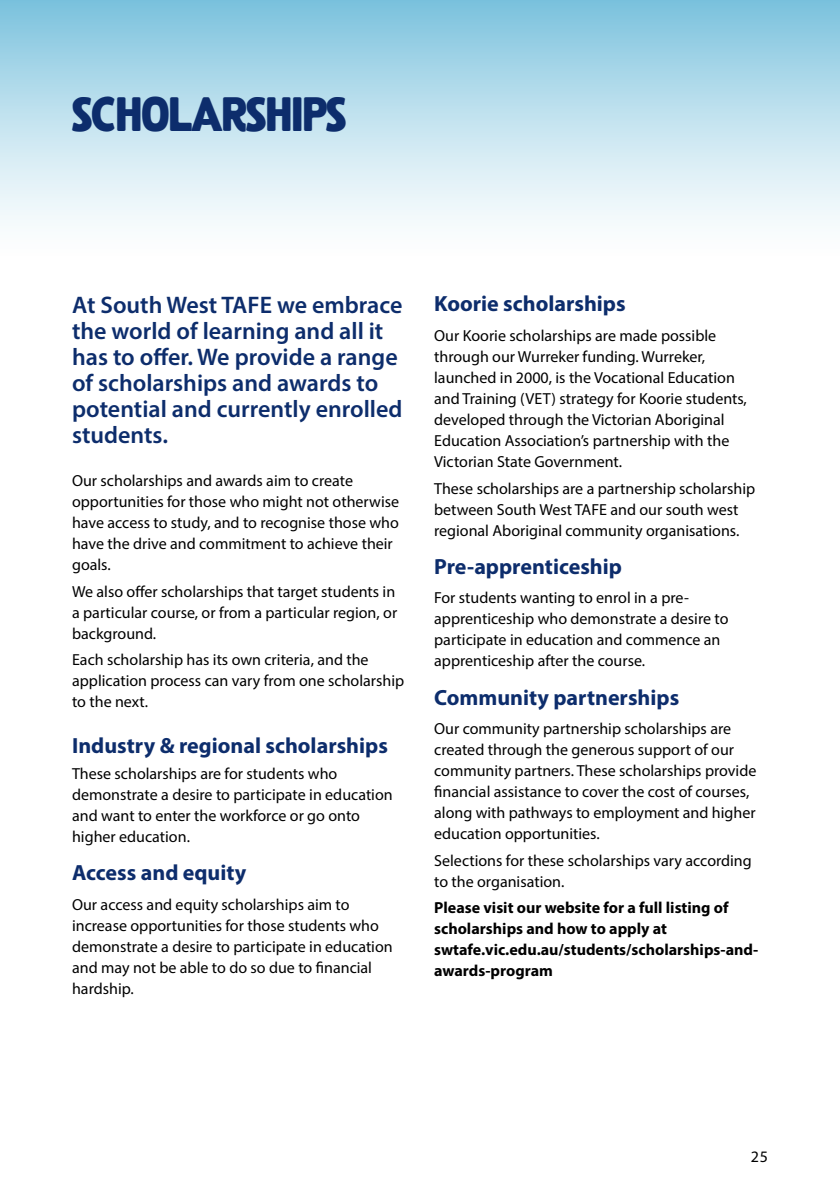
<style>
.page{position:relative;width:840px;height:1191px;background:#fff}
.page>*{position:absolute;margin:0;border:0;box-sizing:border-box;transform-origin:0 0}
.t1{font:condensed 48px "AI Oz Poster";color:#0d2d6c}
.t2{font:600 24px/26px "Myriad Pro";color:#0d2d6c}
.t3{font:700 22px "Myriad Pro";color:#0d2d6c}
.t4{font:16px/21px "Myriad Pro";color:#000}
.t5{font:700 16px/21px "Myriad Pro";color:#000}
</style>
<div class="page">
<div style="left:0;top:0;width:839px;height:257px;background:linear-gradient(to bottom,#80c4de,#fff)"></div>
<h1 class="t1" style="left:72px;top:85px;width:275px">SCHOLARSHIPS</h1>
<h2 class="t2" style="left:72px;top:291px;width:332px">At South West TAFE we embrace the world of learning and all it has to offer. We provide a range of scholarships and awards to potential and currently enrolled students.</h2>
<p class="t4" style="left:72px;top:470px;width:328px">Our scholarships and awards aim to create opportunities for those who might not otherwise have access to study, and to recognise those who have the drive and commitment to achieve their goals.</p>
<p class="t4" style="left:72px;top:580px;width:326px">We also offer scholarships that target students in a particular course, or from a particular region, or background.</p>
<p class="t4" style="left:72px;top:649px;width:333px">Each scholarship has its own criteria, and the application process can vary from one scholarship to the next.</p>
<h3 class="t3" style="left:72px;top:731px;width:317px">Industry &amp; regional scholarships</h3>
<p class="t4" style="left:72px;top:763px;width:322px">These scholarships are for students who demonstrate a desire to participate in education and want to enter the workforce or go onto higher education.</p>
<h3 class="t3" style="left:72px;top:858px;width:175px">Access and equity</h3>
<p class="t4" style="left:72px;top:894px;width:322px">Our access and equity scholarships aim to increase opportunities for those students who demonstrate a desire to participate in education and may not be able to do so due to financial hardship.</p>
<h3 class="t3" style="left:434px;top:290px;width:193px">Koorie scholarships</h3>
<p class="t4" style="left:434px;top:325px;width:314px">Our Koorie scholarships are made possible through our Wurreker funding. Wurreker, launched in 2000, is the Vocational Education and Training (VET) strategy for Koorie students, developed through the Victorian Aboriginal Education Association’s partnership with the Victorian State Government.</p>
<p class="t4" style="left:434px;top:477px;width:322px">These scholarships are a partnership scholarship between South West TAFE and our south west regional Aboriginal community organisations.</p>
<h3 class="t3" style="left:434px;top:552px;width:189px">Pre-apprenticeship</h3>
<p class="t4" style="left:434px;top:587px;width:296px">For students wanting to enrol in a pre&shy;apprenticeship who demonstrate a desire to participate in education and commence an apprenticeship after the course.</p>
<h3 class="t3" style="left:434px;top:683px;width:246px">Community partnerships</h3>
<p class="t4" style="left:434px;top:718px;width:323px">Our community partnership scholarships are created through the generous support of our community partners. These scholarships provide financial assistance to cover the cost of courses, along with pathways to employment and higher education opportunities.</p>
<p class="t4" style="left:434px;top:849px;width:319px">Selections for these scholarships vary according to the organisation.</p>
<p class="t5" style="left:434px;top:897px;width:325px">Please visit our website for a full listing of scholarships and how to apply at swtafe.vic.edu.au/students/scholarships-and&shy;awards-program</p>
<p class="t4" style="left:750px;top:1145px;width:19px">25</p>
</div>
